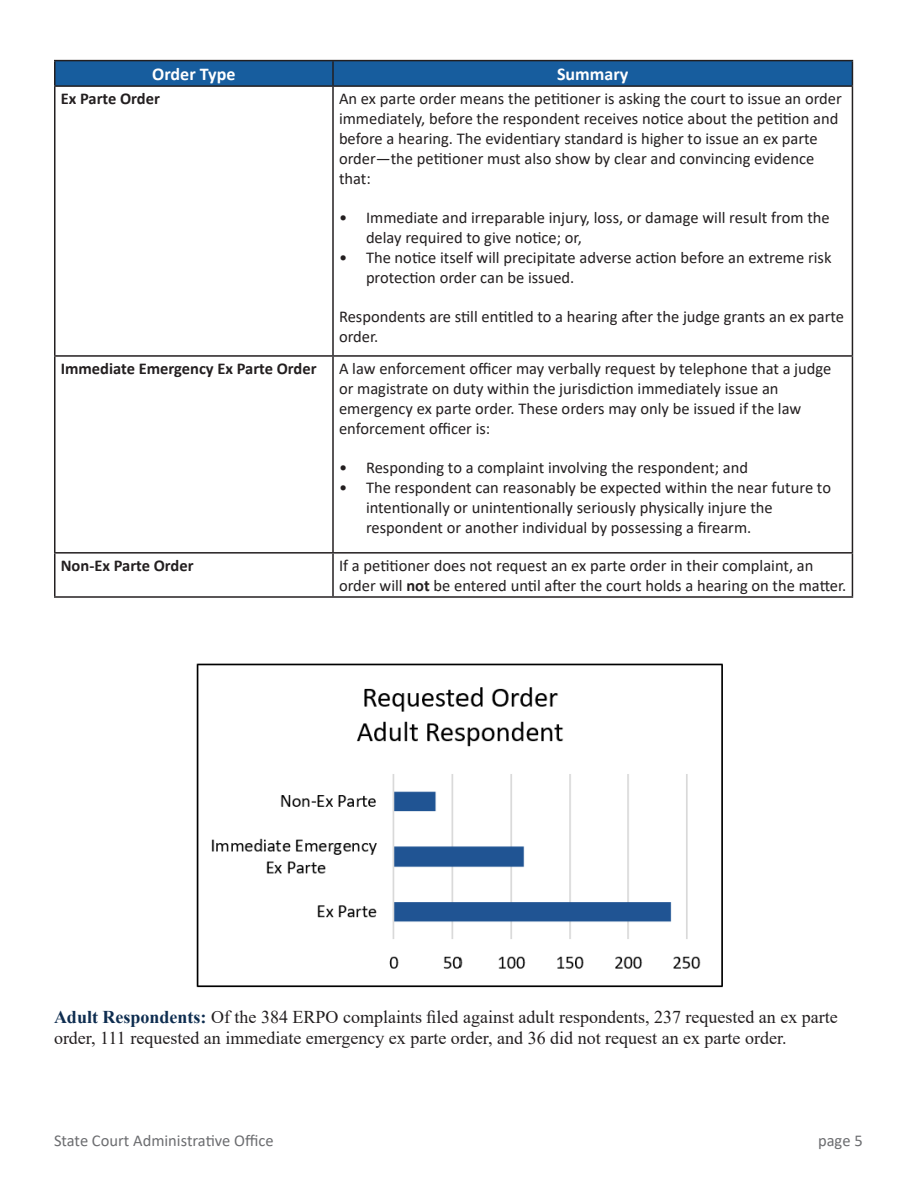
<style>
.page{position:relative;width:918px;height:1188px;background:#fff}
.page>*{position:absolute;margin:0;border:0;box-sizing:border-box;transform-origin:0 0}
.t1{font:18px/21.6px "Times New Roman";color:#231f20}
.t2{font:700 18px "Calibri";color:#fff}
.t3{font:16.5px/19.8px "Calibri";color:#231f20}
.t4{font:700 16.5px "Calibri";color:#231f20}
.t5{font:16.5px "Calibri";color:#6c6d70}
.s1{font-weight:700}
.s2{font-weight:700;color:#0e2d50}
</style>
<div class="page">
<hr style="left:54px;top:60px;width:279px;height:1px;background:#231f20">
<hr style="left:54px;top:61px;width:2px;height:24px;background:#231f20">
<hr style="left:333px;top:60px;width:520px;height:1px;background:#231f20">
<div style="left:55px;top:61px;width:798px;height:24px;background:#175d9e"></div>
<hr style="left:54px;top:85px;width:279px;height:2px;background:#231f20">
<hr style="left:54px;top:87px;width:2px;height:268px;background:#231f20">
<hr style="left:333px;top:85px;width:520px;height:2px;background:#231f20">
<hr style="left:332px;top:87px;width:2px;height:268px;background:#231f20">
<hr style="left:852px;top:87px;width:1px;height:268px;background:#231f20">
<hr style="left:54px;top:355px;width:279px;height:2px;background:#231f20">
<hr style="left:54px;top:357px;width:2px;height:195px;background:#231f20">
<hr style="left:333px;top:355px;width:520px;height:2px;background:#231f20">
<hr style="left:332px;top:357px;width:2px;height:195px;background:#231f20">
<hr style="left:852px;top:357px;width:1px;height:195px;background:#231f20">
<hr style="left:54px;top:552px;width:279px;height:2px;background:#231f20">
<hr style="left:54px;top:554px;width:2px;height:42px;background:#231f20">
<hr style="left:333px;top:552px;width:520px;height:2px;background:#231f20">
<hr style="left:332px;top:554px;width:2px;height:42px;background:#231f20">
<hr style="left:852px;top:554px;width:1px;height:42px;background:#231f20">
<hr style="left:54px;top:596px;width:279px;height:2px;background:#231f20">
<hr style="left:333px;top:596px;width:520px;height:2px;background:#231f20">
<img style="left:196px;top:663px;width:527px;height:325px">
<p class="t2" style="left:152px;top:61px;width:85px">Order Type</p>
<p class="t2" style="left:557px;top:61px;width:73px">Summary</p>
<p class="t4" style="left:61px;top:87px;width:101px">Ex Parte Order</p>
<p class="t3" style="left:339px;top:89px;width:504px">An ex parte order means the petitioner is asking the court to issue an order immediately, before the respondent receives notice about the petition and before a hearing. The evidentiary standard is higher to issue an ex parte</p>
<p class="t3" style="left:339px;top:148px;width:477px">order—the petitioner must also show by clear and convincing evidence that:</p>
<p class="t3" style="left:366px;top:207px;width:465px;text-indent:-27px">• Immediate and irreparable injury, loss, or damage will result from the delay required to give notice; or,</p>
<p class="t3" style="left:366px;top:247px;width:467px;text-indent:-27px">• The notice itself will precipitate adverse action before an extreme risk protection order can be issued.</p>
<p class="t3" style="left:339px;top:306px;width:507px">Respondents are still entitled to a hearing after the judge grants an ex parte order.</p>
<p class="t4" style="left:61px;top:357px;width:257px">Immediate Emergency Ex Parte Order</p>
<p class="t3" style="left:339px;top:359px;width:494px">A law enforcement officer may verbally request by telephone that a judge or magistrate on duty within the jurisdiction immediately issue an</p>
<p class="t3" style="left:339px;top:398px;width:464px">emergency ex parte order. These orders may only be issued if the law</p>
<p class="t3" style="left:339px;top:418px;width:153px">enforcement officer is:</p>
<p class="t3" style="left:339px;top:458px;width:411px">• Responding to a complaint involving the respondent; and</p>
<p class="t3" style="left:366px;top:477px;width:467px;text-indent:-27px">• The respondent can reasonably be expected within the near future to intentionally or unintentionally seriously physically injure the respondent or another individual by possessing a firearm.</p>
<p class="t4" style="left:61px;top:554px;width:134px">Non-Ex Parte Order</p>
<p class="t3" style="left:339px;top:555px;width:509px">If a petitioner does not request an ex parte order in their complaint, an order will <span class="s1">not</span> be entered until after the court holds a hearing on the matter.</p>
<p class="t1" style="left:54px;top:1005px;width:785px"><span class="s2">Adult Respondents:</span> Of the 384 ERPO complaints filed against adult respondents, 237 requested an ex parte order, 111 requested an immediate emergency ex parte order, and 36 did not request an ex parte order.</p>
<p class="t5" style="left:54px;top:1129px;width:221px">State Court Administrative Office</p>
<p class="t5" style="left:818px;top:1129px;width:46px">page 5</p>
</div>
